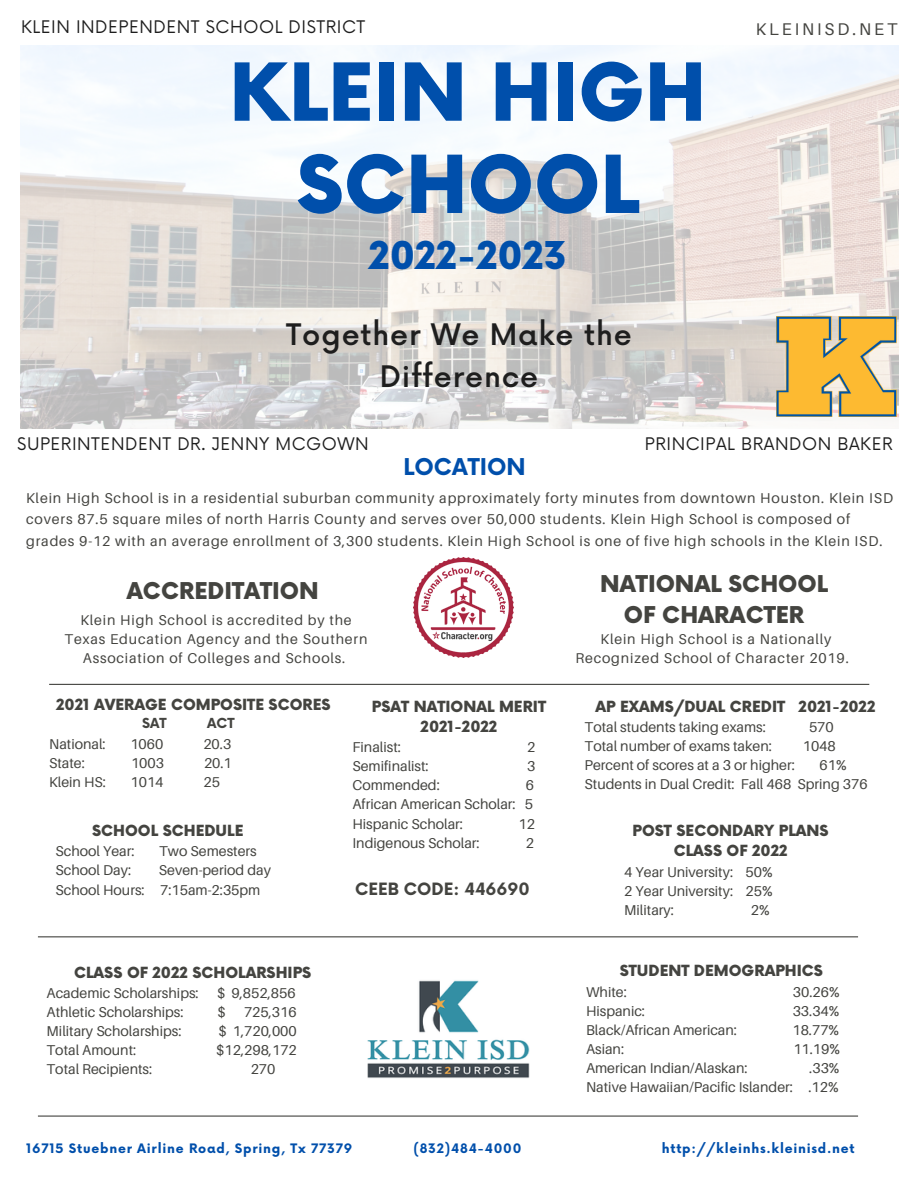
<style>
.page{position:relative;width:918px;height:1188px;background:#fff}
.page>*{position:absolute;margin:0;border:0;box-sizing:border-box;transform-origin:0 0}
.t1{font:900 77.85px/92.2px "Now";color:#004fab;text-align:center}
.t2{font:900 37.35px "Now";color:#004fab}
.t3{font:500 28.95px/41.7px "Now";letter-spacing:.03em;color:#1e1e1e;text-align:center}
.t4{font:900 22.5px/31.5px "Now";color:#444440;text-align:center}
.t5{font:700 22.5px "Now";color:#004fab}
.t6{font:16.95px "Now";letter-spacing:.03em;color:#1e1e1e}
.t7{font:16.95px "Aileron";letter-spacing:.175em;color:#444440}
.t8{font:700 16.5px "Now";color:#444440}
.t9{font:900 15px/20.2px "Now";color:#444440;text-align:center}
.t10{font:14.25px/19.2px "Aileron";color:#444440;text-align:justify}
.t11{font:14.25px/19px "Aileron";letter-spacing:.06em;color:#444440;text-align:center}
.t12{font:700 13.5px "Now";color:#444440}
.t13{font:700 12.75px "Now";letter-spacing:.06em;color:#004fab}
</style>
<div class="page">
<img style="left:21px;top:46px;width:877px;height:382px">
<img style="left:777px;top:317px;width:120px;height:100px">
<img style="left:413px;top:558px;width:101px;height:100px">
<hr style="left:49px;top:684px;width:820px;height:1px;background:#444440">
<img style="left:367px;top:980px;width:162px;height:98px">
<hr style="left:38px;top:936px;width:820px;height:1px;background:#444440">
<hr style="left:38px;top:1116px;width:820px;height:1px;background:#444440">
<p class="t6" style="left:21px;top:18px;width:346px">KLEIN INDEPENDENT SCHOOL DISTRICT</p>
<h1 class="t1" style="left:229px;top:51px;width:479px">KLEIN HIGH<br>SCHOOL</h1>
<h2 class="t2" style="left:369px;top:236px;width:199px">2022-2023</h2>
<h3 class="t3" style="left:286px;top:316px;width:347px">Together We Make the<br>Difference</h3>
<p class="t7" style="left:756px;top:18px;width:143px">KLEINISD.NET</p>
<p class="t6" style="left:17px;top:435px;width:353px">SUPERINTENDENT DR. JENNY MCGOWN</p>
<p class="t6" style="left:645px;top:435px;width:249px">PRINCIPAL BRANDON BAKER</p>
<h3 class="t5" style="left:403px;top:455px;width:124px">LOCATION</h3>
<p class="t11" style="left:26px;top:487px;width:868px;line-height:21.3px;text-align:left">Klein High School is in a residential suburban community approximately forty minutes from downtown Houston. Klein ISD covers 87.5 square miles of north Harris County and serves over 50,000 students. Klein High School is composed of grades 9-12 with an average enrollment of 3,300 students. Klein High School is one of five high schools in the Klein ISD.</p>
<h3 class="t4" style="left:127px;top:577px;width:193px">ACCREDITATION</h3>
<p class="t11" style="left:65px;top:610px;width:304px">Klein High School is accredited by the<br>Texas Education Agency and the Southern<br>Association of Colleges and Schools.</p>
<p class="t9" style="left:56px;top:696px;width:276px">2021 AVERAGE COMPOSITE SCORES</p>
<p class="t12" style="left:142px;top:716px;width:26px">SAT</p>
<p class="t12" style="left:207px;top:716px;width:29px">ACT</p>
<p class="t10" style="left:49px;top:734px;width:58px">National:</p>
<p class="t10" style="left:130px;top:734px;width:35px">1060</p>
<p class="t10" style="left:203px;top:734px;width:29px">20.3</p>
<p class="t10" style="left:49px;top:753px;width:37px">State:</p>
<p class="t10" style="left:131px;top:753px;width:35px">1003</p>
<p class="t10" style="left:204px;top:753px;width:29px">20.1</p>
<p class="t10" style="left:49px;top:772px;width:58px">Klein HS:</p>
<p class="t10" style="left:131px;top:772px;width:35px">1014</p>
<p class="t10" style="left:204px;top:772px;width:18px">25</p>
<p class="t9" style="left:92px;top:821px;width:153px">SCHOOL SCHEDULE</p>
<p class="t10" style="left:56px;top:841px;width:81px">School Year:</p>
<p class="t10" style="left:159px;top:841px;width:99px">Two Semesters</p>
<p class="t10" style="left:56px;top:861px;width:77px">School Day:</p>
<p class="t10" style="left:56px;top:861px;width:217px;text-indent:103px">Seven-period day<br>School Hours: 7:15am-2:35pm</p>
<p class="t9" style="left:372px;top:697px;width:176px">PSAT NATIONAL MERIT<br>2021-2022</p>
<p class="t10" style="left:352px;top:737px;width:50px">Finalist:</p>
<p class="t10" style="left:527px;top:737px;width:10px">2</p>
<p class="t10" style="left:352px;top:756px;width:78px">Semifinalist:</p>
<p class="t10" style="left:527px;top:756px;width:10px">3</p>
<p class="t10" style="left:352px;top:775px;width:89px">Commended:</p>
<p class="t10" style="left:352px;top:775px;width:183px;text-indent:173px">6<br>African American Scholar: 5<br>Hispanic Scholar:</p>
<p class="t10" style="left:518px;top:814px;width:18px">12</p>
<p class="t10" style="left:352px;top:833px;width:129px">Indigenous Scholar:</p>
<p class="t10" style="left:526px;top:833px;width:10px">2</p>
<p class="t8" style="left:355px;top:880px;width:176px">CEEB CODE: 446690</p>
<p class="t9" style="left:74px;top:963px;width:239px">CLASS OF 2022 SCHOLARSHIPS</p>
<p class="t10" style="left:47px;top:983px;width:154px">Academic Scholarships:</p>
<p class="t10" style="left:217px;top:983px;width:80px">$ 9,852,856</p>
<p class="t10" style="left:47px;top:1002px;width:138px">Athletic Scholarships:</p>
<p class="t10" style="left:217px;top:1002px;width:10px">$</p>
<p class="t10" style="left:244px;top:1002px;width:54px">725,316</p>
<p class="t10" style="left:47px;top:1021px;width:136px">Military Scholarships:</p>
<p class="t10" style="left:218px;top:1021px;width:80px">$ 1,720,000</p>
<p class="t10" style="left:47px;top:1040px;width:91px">Total Amount:</p>
<p class="t10" style="left:216px;top:1040px;width:82px">$12,298,172</p>
<p class="t10" style="left:47px;top:1059px;width:107px">Total Recipients:</p>
<p class="t10" style="left:251px;top:1059px;width:26px">270</p>
<h3 class="t4" style="left:600px;top:569px;width:229px">NATIONAL SCHOOL<br>OF CHARACTER</h3>
<p class="t11" style="left:575px;top:629px;width:275px">Klein High School is a Nationally<br>Recognized School of Character 2019.</p>
<p class="t9" style="left:595px;top:697px;width:281px">AP EXAMS/DUAL CREDIT 2021-2022</p>
<p class="t10" style="left:585px;top:717px;width:183px">Total students taking exams:</p>
<p class="t10" style="left:809px;top:717px;width:26px">570</p>
<p class="t10" style="left:585px;top:736px;width:189px">Total number of exams taken:</p>
<p class="t10" style="left:803px;top:736px;width:35px">1048</p>
<p class="t10" style="left:585px;top:755px;width:212px">Percent of scores at a 3 or higher:</p>
<p class="t10" style="left:585px;top:755px;width:285px;text-indent:235px">61%<br>Students in Dual Credit: Fall 468 Spring 376</p>
<p class="t9" style="left:633px;top:821px;width:198px">POST SECONDARY PLANS<br>CLASS OF 2022</p>
<p class="t10" style="left:624px;top:862px;width:150px">4 Year University: 50% 2 Year University: 25% Military:</p>
<p class="t10" style="left:751px;top:900px;width:20px">2%</p>
<p class="t9" style="left:620px;top:962px;width:205px">STUDENT DEMOGRAPHICS</p>
<p class="t10" style="left:586px;top:982px;width:42px">White:</p>
<p class="t10" style="left:793px;top:982px;width:48px">30.26%</p>
<p class="t10" style="left:586px;top:1001px;width:61px">Hispanic:</p>
<p class="t10" style="left:793px;top:1001px;width:48px">33.34%</p>
<p class="t10" style="left:586px;top:1020px;width:153px">Black/African American:</p>
<p class="t10" style="left:792px;top:1020px;width:48px">18.77%</p>
<p class="t10" style="left:586px;top:1039px;width:40px">Asian:</p>
<p class="t10" style="left:793px;top:1039px;width:48px">11.19%</p>
<p class="t10" style="left:586px;top:1058px;width:163px">American Indian/Alaskan:</p>
<p class="t10" style="left:586px;top:1058px;width:255px;text-align:right">.33%<br>Native Hawaiian/Pacific Islander: .12%</p>
<p class="t13" style="left:26px;top:1141px;width:328px">16715 Stuebner Airline Road, Spring, Tx 77379</p>
<p class="t13" style="left:413px;top:1141px;width:110px">(832)484-4000</p>
<p class="t13" style="left:662px;top:1142px;width:194px">http://kleinhs.kleinisd.net</p>
</div>
